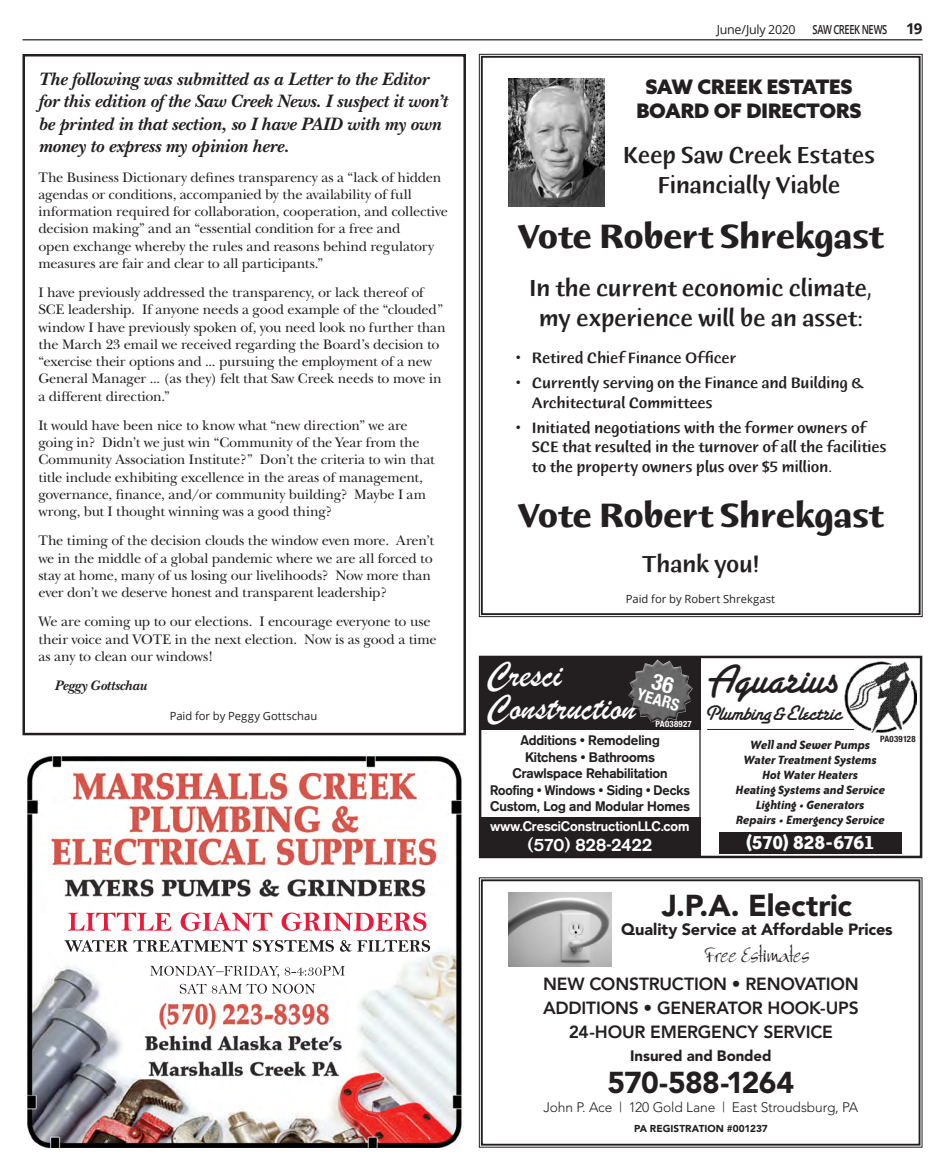
<style>
.page{position:relative;width:945px;height:1170px;background:#fff}
.page>*{position:absolute;margin:0;border:0;box-sizing:border-box;transform-origin:0 0}
.t1{font:43.75px "Santa Fe Let Plain";letter-spacing:.02em;color:#231f20}
.t2{font:37.5px/32.5px "Brush Script";color:#fff}
.t3{font:700 36.25px "Humana Sans ITC";letter-spacing:-.02em;color:#231f20}
.t4{font:900 30px "Avenir";letter-spacing:-.015em;color:#231f20}
.t5{font:500 25px/30px "Humana Sans ITC";letter-spacing:-.02em;color:#231f20;text-align:center}
.t6{font:22.5px "Santa Fe Let Plain";letter-spacing:.015em;color:#231f20}
.t7{font:22.5px "Bergell Plain";letter-spacing:-.015em;color:#231f20}
.t8{font:700 22.5px "Bailey Sans ITC";letter-spacing:-.055em;color:#fff}
.t9{font:900 20px/24px "Azo Sans";letter-spacing:-.005em;color:#231f20;text-align:center}
.t10{font:italic 700 18.75px/22.5px "New Baskerville";letter-spacing:-.005em;color:#231f20}
.t11{font:800 17.5px/23.8px "Avenir";letter-spacing:-.01em;color:#231f20;text-align:center}
.t12{font:500 17.5px "AG Old Face";letter-spacing:-.04em;color:#fff}
.t13{font:500 16.25px/19.5px "Humana Sans ITC";letter-spacing:-.015em;color:#231f20}
.t14{font:900 16.25px "Avenir";letter-spacing:-.005em;color:#231f20}
.t15{font:700 condensed 16.25px "Helvetica Neue";color:#fff}
.t16{font:900 15px "Avenir";letter-spacing:-.005em;color:#231f20}
.t17{font:14.38px/17.2px "New Baskerville";letter-spacing:-.015em;color:#231f20}
.t18{font:italic 700 14.38px "New Baskerville";letter-spacing:-.01em;color:#231f20}
.t19{font:italic 700 13.75px/15px "Bailey Sans ITC";letter-spacing:-.02em;color:#231f20;text-align:center}
.t20{font:500 13.75px/16.5px "AG Old Face";letter-spacing:-.005em;color:#231f20;text-align:center}
.t21{font:300 13.75px "Avenir";letter-spacing:-.01em;color:#231f20}
.t22{font:500 13.75px "AG Old Face";letter-spacing:-.005em;color:#fff}
.t23{font:600 12.5px "Open Sans";letter-spacing:-.045em;color:#231f20;scale:.75 1}
.t24{font:12.5px "Open Sans";letter-spacing:-.03em;color:#231f20}
.t25{font:11.25px "Open Sans";color:#231f20}
.t26{font:900 10px "Avenir";color:#231f20}
.t27{font:700 condensed 8.75px "Helvetica Neue";letter-spacing:.035em;color:#fff}
.t28{font:700 condensed 8.75px "Helvetica Neue";letter-spacing:.025em;color:#231f20}
.s1{font-weight:700;font-size:15px}
</style>
<div class="page">
<hr style="left:22px;top:39px;width:900px;height:1px;background:#231f20">
<img style="left:27px;top:756px;width:435px;height:392px">
<svg style="left:479px;top:54px;width:443px;height:563px"></svg>
<div style="left:481px;top:56px;width:440px;height:559px;border:2px solid #231f20"></div>
<div style="left:22px;top:54px;width:444px;height:681px;border:2px solid #231f20"></div>
<svg style="left:479px;top:877px;width:443px;height:271px"></svg>
<div style="left:481px;top:879px;width:439px;height:267px;border:2px solid #231f20"></div>
<img style="left:509px;top:893px;width:103px;height:73px">
<div style="left:719px;top:832px;width:183px;height:21px;background:#231f20"></div>
<div style="left:481px;top:817px;width:220px;height:41px;background:#231f20"></div>
<div style="left:479px;top:656px;width:222px;height:74px;background:#231f20"></div>
<img style="left:844px;top:661px;width:73px;height:71px">
<div style="left:479px;top:656px;width:443px;height:202px;border:2px solid #231f20"></div>
<img style="left:628px;top:660px;width:65px;height:64px">
<hr style="left:699px;top:730px;width:2px;height:87px;background:#231f20">
<hr style="left:707px;top:729px;width:147px;height:1px;background:#231f20">
<img style="left:508px;top:78px;width:97px;height:129px">
<svg style="left:651px;top:673px;width:24px;height:21px"></svg>
<h3 class="t10" style="left:38px;top:68px;width:410px">The following was submitted as a Letter to the Editor for this edition of the Saw Creek News. I suspect it won’t be printed in that section, so I have PAID with my own money to express my opinion here.</h3>
<p class="t17" style="left:38px;top:168px;width:411px">The Business Dictionary defines transparency as a “lack of hidden agendas or conditions, accompanied by the availability of full information required for collaboration, cooperation, and collective decision making” and an “essential condition for a free and<br>open exchange whereby the rules and reasons behind regulatory measures are fair and clear to all participants.”</p>
<p class="t17" style="left:38px;top:284px;width:409px">I have previously addressed the transparency, or lack thereof of SCE leadership. If anyone needs a good example of the “clouded” window I have previously spoken of, you need look no further than the March 23 email we received regarding the Board’s decision to “exercise their options and ... pursuing the employment of a new General Manager ... (as they) felt that Saw Creek needs to move in a different direction.”</p>
<p class="t17" style="left:38px;top:417px;width:398px">It would have been nice to know what “new direction” we are going in? Didn’t we just win “Community of the Year from the Community Association Institute?” Don’t the criteria to win that title include exhibiting excellence in the areas of management, governance, finance, and/or community building? Maybe I am wrong, but I thought winning was a good thing?</p>
<p class="t17" style="left:38px;top:532px;width:397px">The timing of the decision clouds the window even more. Aren’t we in the middle of a global pandemic where we are all forced to stay at home, many of us losing our livelihoods? Now more than ever don’t we deserve honest and transparent leadership?</p>
<p class="t17" style="left:38px;top:613px;width:400px">We are coming up to our elections. I encourage everyone to use their voice and VOTE in the next election. Now is as good a time as any to clean our windows!</p>
<p class="t18" style="left:55px;top:677px;width:94px">Peggy Gottschau</p>
<p class="t25" style="left:170px;top:709px;width:149px">Paid for by Peggy Gottschau</p>
<p class="t24" style="left:717px;top:21px;width:80px">June/July 2020</p>
<p class="t23" style="left:813px;top:21px;width:148px">SAW CREEK NEWS <span class="s1">19</span></p>
<h3 class="t9" style="left:636px;top:74px;width:227px">SAW CREEK ESTATES<br>BOARD OF DIRECTORS</h3>
<h3 class="t5" style="left:623px;top:141px;width:254px">Keep Saw Creek Estates<br>Financially Viable</h3>
<h3 class="t3" style="left:518px;top:217px;width:367px">Vote Robert Shrekgast</h3>
<h3 class="t5" style="left:529px;top:273px;width:345px">In the current economic climate, my experience will be an asset:</h3>
<p class="t13" style="left:516px;top:349px;width:222px">• Retired Chief Finance Officer</p>
<p class="t13" style="left:532px;top:374px;width:333px;text-indent:-16px">• Currently serving on the Finance and Building &amp;<br>Architectural Committees</p>
<p class="t13" style="left:532px;top:418px;width:356px;text-indent:-16px">• Initiated negotiations with the former owners of<br>SCE that resulted in the turnover of all the facilities to the property owners plus over $5 million.</p>
<h3 class="t3" style="left:518px;top:497px;width:367px">Vote Robert Shrekgast</h3>
<h3 class="t5" style="left:642px;top:550px;width:119px">Thank you!</h3>
<p class="t25" style="left:626px;top:591px;width:151px">Paid for by Robert Shrekgast</p>
<h2 class="t2" style="left:486px;top:658px;width:151px">Cresci<br>Construction</h2>
<p class="t20" style="left:490px;top:732px;width:202px">Additions • Remodeling<br>Kitchens • Bathrooms<br>Crawlspace Rehabilitation<br>Roofing • Windows • Siding • Decks<br>Custom, Log and Modular Homes</p>
<p class="t22" style="left:491px;top:818px;width:200px">www.CresciConstructionLLC.com</p>
<p class="t12" style="left:527px;top:835px;width:127px">(570) 828-2422</p>
<p class="t15" style="left:641px;top:681px;width:45px;rotate:16deg">YEARS</p>
<p class="t27" style="left:656px;top:716px;width:38px">PA038927</p>
<h1 class="t1" style="left:705px;top:664px;width:136px">Aquarius</h1>
<h3 class="t6" style="left:705px;top:705px;width:138px">Plumbing&amp;Electric</h3>
<p class="t28" style="left:880px;top:731px;width:37px">PA039128</p>
<p class="t19" style="left:736px;top:737px;width:151px">Well and Sewer Pumps<br>Water Treatment Systems<br>Hot Water Heaters<br>Heating Systems and Service<br>Lighting • Generators<br>Repairs • Emergency Service</p>
<h3 class="t8" style="left:746px;top:830px;width:131px">(570) 828-6761</h3>
<h3 class="t4" style="left:662px;top:887px;width:192px">J.P.A. Electric</h3>
<p class="t14" style="left:621px;top:920px;width:273px">Quality Service at Affordable Prices</p>
<h3 class="t7" style="left:704px;top:941px;width:107px">Free Estimates</h3>
<p class="t11" style="left:543px;top:972px;width:317px">NEW CONSTRUCTION • RENOVATION<br>ADDITIONS • GENERATOR HOOK-UPS<br>24-HOUR EMERGENCY SERVICE</p>
<p class="t16" style="left:630px;top:1047px;width:143px">Insured and Bonded</p>
<h3 class="t4" style="left:608px;top:1064px;width:188px">570-588-1264</h3>
<p class="t21" style="left:543px;top:1099px;width:317px">John P. Ace | 120 Gold Lane | East Stroudsburg, PA</p>
<p class="t26" style="left:634px;top:1123px;width:135px">PA REGISTRATION #001237</p>
</div>
